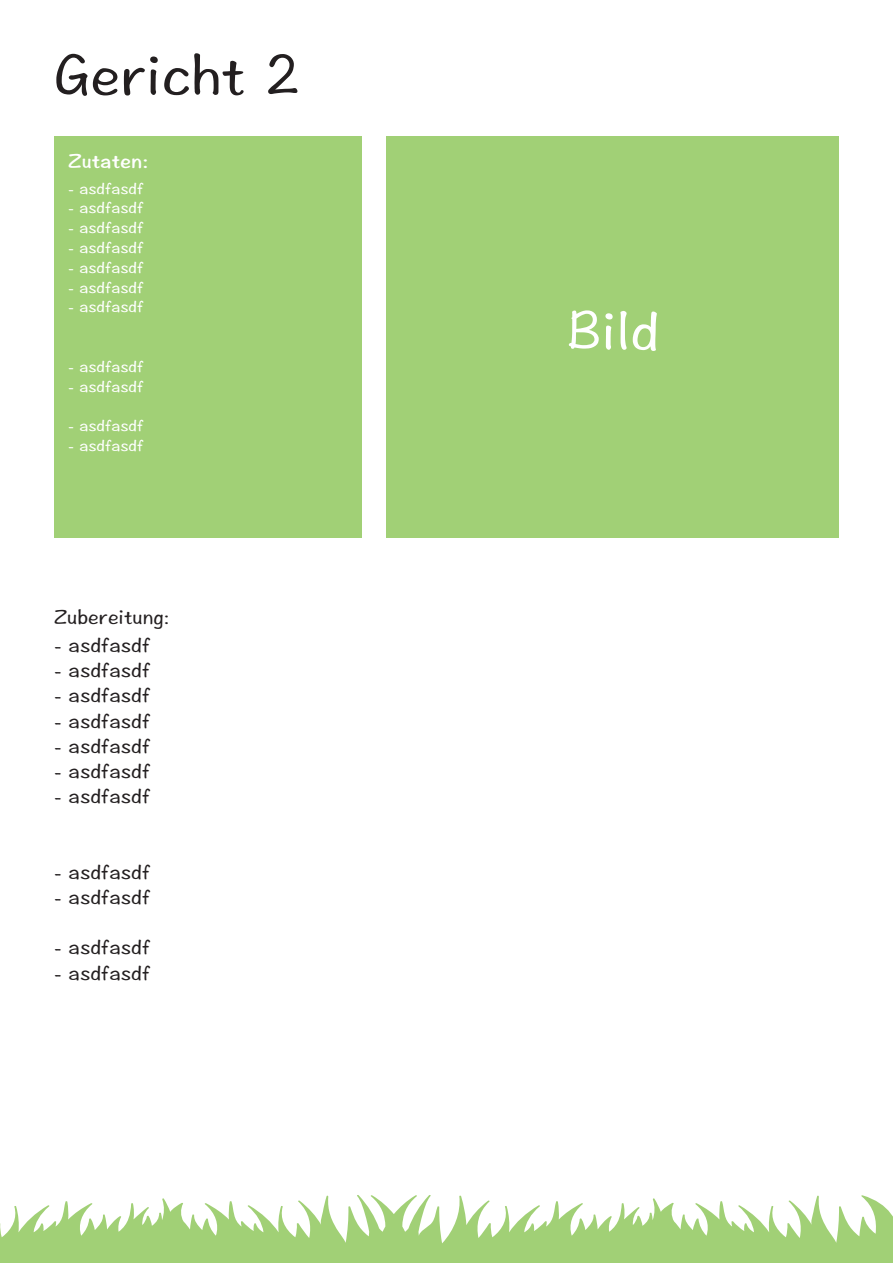
<style>
.page{position:relative;width:893px;height:1263px;background:#fff}
.page>*{position:absolute;margin:0;border:0;box-sizing:border-box;transform-origin:0 0}
.t1{font:58.8px "Hannotate SC W5";color:#231f20}
.t2{font:55.8px "Hannotate SC W5";color:#fff}
.t3{font:21px "Hannotate SC W5";color:#231f20}
.t4{font:21px "Hannotate SC W7";color:#fff}
.t5{font:16.5px "Hannotate SC W5";color:#fff}
</style>
<div class="page">
<div style="left:54px;top:136px;width:307px;height:402px;background:#a1d076"></div>
<div style="left:387px;top:136px;width:452px;height:402px;background:#a1d076"></div>
<svg style="left:0;top:1195px;width:893px;height:68px;fill:#a1d076"></svg>
<p class="t1" style="left:54px;top:39px;width:248px">Gericht 2</p>
<p class="t4" style="left:68px;top:148px;width:82px">Zutaten:</p>
<p class="t5" style="left:68px;top:178px;width:77px">- asdfasdf</p>
<p class="t5" style="left:68px;top:198px;width:77px">- asdfasdf</p>
<p class="t5" style="left:68px;top:217px;width:77px">- asdfasdf</p>
<p class="t5" style="left:68px;top:237px;width:77px">- asdfasdf</p>
<p class="t5" style="left:68px;top:257px;width:77px">- asdfasdf</p>
<p class="t5" style="left:68px;top:277px;width:77px">- asdfasdf</p>
<p class="t5" style="left:68px;top:297px;width:77px">- asdfasdf</p>
<p class="t5" style="left:68px;top:356px;width:77px">- asdfasdf</p>
<p class="t5" style="left:68px;top:376px;width:77px">- asdfasdf</p>
<p class="t5" style="left:68px;top:415px;width:77px">- asdfasdf</p>
<p class="t5" style="left:68px;top:435px;width:77px">- asdfasdf</p>
<p class="t3" style="left:54px;top:604px;width:117px">Zubereitung:</p>
<p class="t3" style="left:54px;top:632px;width:98px">- asdfasdf</p>
<p class="t3" style="left:54px;top:657px;width:98px">- asdfasdf</p>
<p class="t3" style="left:54px;top:682px;width:98px">- asdfasdf</p>
<p class="t3" style="left:54px;top:707px;width:98px">- asdfasdf</p>
<p class="t3" style="left:54px;top:733px;width:98px">- asdfasdf</p>
<p class="t3" style="left:54px;top:758px;width:98px">- asdfasdf</p>
<p class="t3" style="left:54px;top:783px;width:98px">- asdfasdf</p>
<p class="t3" style="left:54px;top:859px;width:98px">- asdfasdf</p>
<p class="t3" style="left:54px;top:884px;width:98px">- asdfasdf</p>
<p class="t3" style="left:54px;top:934px;width:98px">- asdfasdf</p>
<p class="t3" style="left:54px;top:959px;width:98px">- asdfasdf</p>
<p class="t2" style="left:566px;top:296px;width:95px">Bild</p>
</div>
